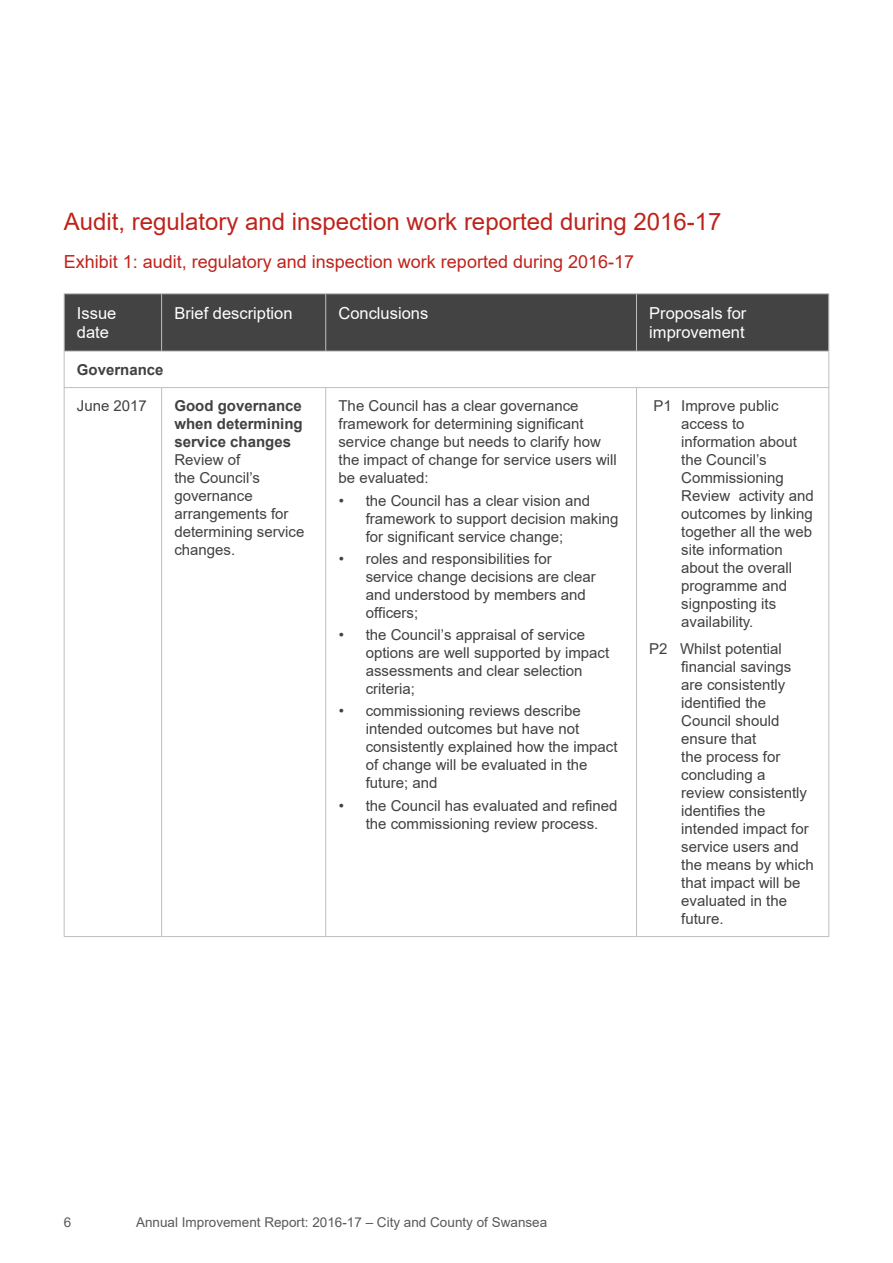
<style>
.page{position:relative;width:893px;height:1263px;background:#fff}
.page>*{position:absolute;margin:0;border:0;box-sizing:border-box;transform-origin:0 0}
.Heading_1{font:24px "Arial";color:#bf231b}
.Exhibit_heading{font:18px "Arial";color:#bf231b}
.Table_header_text{font:16.5px/19.8px "Arial";color:#fff}
.P_text{font:15px/18px "Arial";color:#414042}
.Table_text{font:15px/18px "Arial";color:#414042}
.Table_text-2{font:700 15px/18px "Arial";color:#414042;text-align:justify}
.t1{font:13.5px "Arial";color:#58595b}
</style>
<div class="page">
<div style="left:65px;top:294px;width:763px;height:57px;background:#434343"></div>
<hr style="left:64px;top:293px;width:98px;height:1px;background:#bcbec0">
<hr style="left:64px;top:294px;width:1px;height:57px;background:#bcbec0">
<hr style="left:162px;top:293px;width:164px;height:1px;background:#bcbec0">
<hr style="left:161px;top:294px;width:1px;height:57px;background:#bcbec0">
<hr style="left:326px;top:293px;width:310px;height:1px;background:#bcbec0">
<hr style="left:325px;top:294px;width:1px;height:57px;background:#bcbec0">
<hr style="left:636px;top:293px;width:193px;height:1px;background:#bcbec0">
<hr style="left:636px;top:294px;width:1px;height:57px;background:#bcbec0">
<hr style="left:828px;top:294px;width:1px;height:57px;background:#bcbec0">
<hr style="left:64px;top:351px;width:98px;height:1px;background:#bcbec0">
<hr style="left:64px;top:351px;width:1px;height:36px;background:#bcbec0">
<hr style="left:162px;top:351px;width:164px;height:1px;background:#bcbec0">
<hr style="left:326px;top:351px;width:310px;height:1px;background:#bcbec0">
<hr style="left:636px;top:351px;width:193px;height:1px;background:#bcbec0">
<hr style="left:828px;top:351px;width:1px;height:36px;background:#bcbec0">
<hr style="left:64px;top:387px;width:98px;height:1px;background:#bcbec0">
<hr style="left:64px;top:388px;width:1px;height:548px;background:#bcbec0">
<hr style="left:162px;top:387px;width:164px;height:1px;background:#bcbec0">
<hr style="left:161px;top:388px;width:1px;height:548px;background:#bcbec0">
<hr style="left:326px;top:387px;width:310px;height:1px;background:#bcbec0">
<hr style="left:325px;top:388px;width:1px;height:548px;background:#bcbec0">
<hr style="left:636px;top:387px;width:193px;height:1px;background:#bcbec0">
<hr style="left:636px;top:388px;width:1px;height:548px;background:#bcbec0">
<hr style="left:828px;top:388px;width:1px;height:548px;background:#bcbec0">
<hr style="left:64px;top:936px;width:98px;height:1px;background:#bcbec0">
<hr style="left:162px;top:936px;width:164px;height:1px;background:#bcbec0">
<hr style="left:326px;top:936px;width:310px;height:1px;background:#bcbec0">
<hr style="left:636px;top:936px;width:193px;height:1px;background:#bcbec0">
<h3 class="Heading_1" style="left:64px;top:205px;width:659px">Audit, regulatory and inspection work reported during 2016-17</h3>
<p class="Exhibit_heading" style="left:64px;top:250px;width:572px">Exhibit 1: audit, regulatory and inspection work reported during 2016-17</p>
<p class="Table_header_text" style="left:77px;top:303px;width:41px">Issue date</p>
<p class="Table_header_text" style="left:174px;top:303px;width:120px">Brief description</p>
<p class="Table_header_text" style="left:338px;top:303px;width:91px">Conclusions</p>
<p class="Table_header_text" style="left:649px;top:303px;width:99px">Proposals for improvement</p>
<p class="Table_text-2" style="left:77px;top:361px;width:88px">Governance</p>
<p class="Table_text" style="left:77px;top:397px;width:72px">June 2017</p>
<p class="Table_text-2" style="left:174px;top:397px;width:130px">Good governance when determining service changes</p>
<p class="Table_text" style="left:174px;top:451px;width:132px">Review of<br>the Council’s governance arrangements for determining service changes.</p>
<p class="Table_text" style="left:338px;top:397px;width:280px">The Council has a clear governance framework for determining significant service change but needs to clarify how the impact of change for service users will be evaluated:</p>
<p class="P_text" style="left:366px;top:491px;width:254px;text-indent:-27px">• the Council has a clear vision and framework to support decision making for significant service change;</p>
<p class="P_text" style="left:366px;top:549px;width:232px;text-indent:-27px">• roles and responsibilities for service change decisions are clear and understood by members and officers;</p>
<p class="P_text" style="left:366px;top:626px;width:245px;text-indent:-27px">• the Council’s appraisal of service options are well supported by impact assessments and clear selection criteria;</p>
<p class="P_text" style="left:366px;top:702px;width:253px;text-indent:-27px">• commissioning reviews describe intended outcomes but have not consistently explained how the impact of change will be evaluated in the future; and</p>
<p class="P_text" style="left:339px;top:796px;width:280px;text-align:center">• the Council has evaluated and refined the commissioning review process.</p>
<p class="P_text" style="left:681px;top:397px;width:134px;text-indent:-28px">P1 Improve public access to information about the Council’s<br>Commissioning<br>Review activity and outcomes by linking together all the web site information about the overall programme and signposting its availability.</p>
<p class="P_text" style="left:681px;top:639px;width:134px;text-indent:-32px">P2 Whilst potential financial savings are consistently identified the<br>Council should ensure that<br>the process for concluding a<br>review consistently identifies the intended impact for service users and the means by which that impact will be evaluated in the future.</p>
<p class="t1" style="left:64px;top:1213px;width:9px">6</p>
<p class="t1" style="left:136px;top:1213px;width:413px">Annual Improvement Report: 2016-17 – City and County of Swansea</p>
</div>
